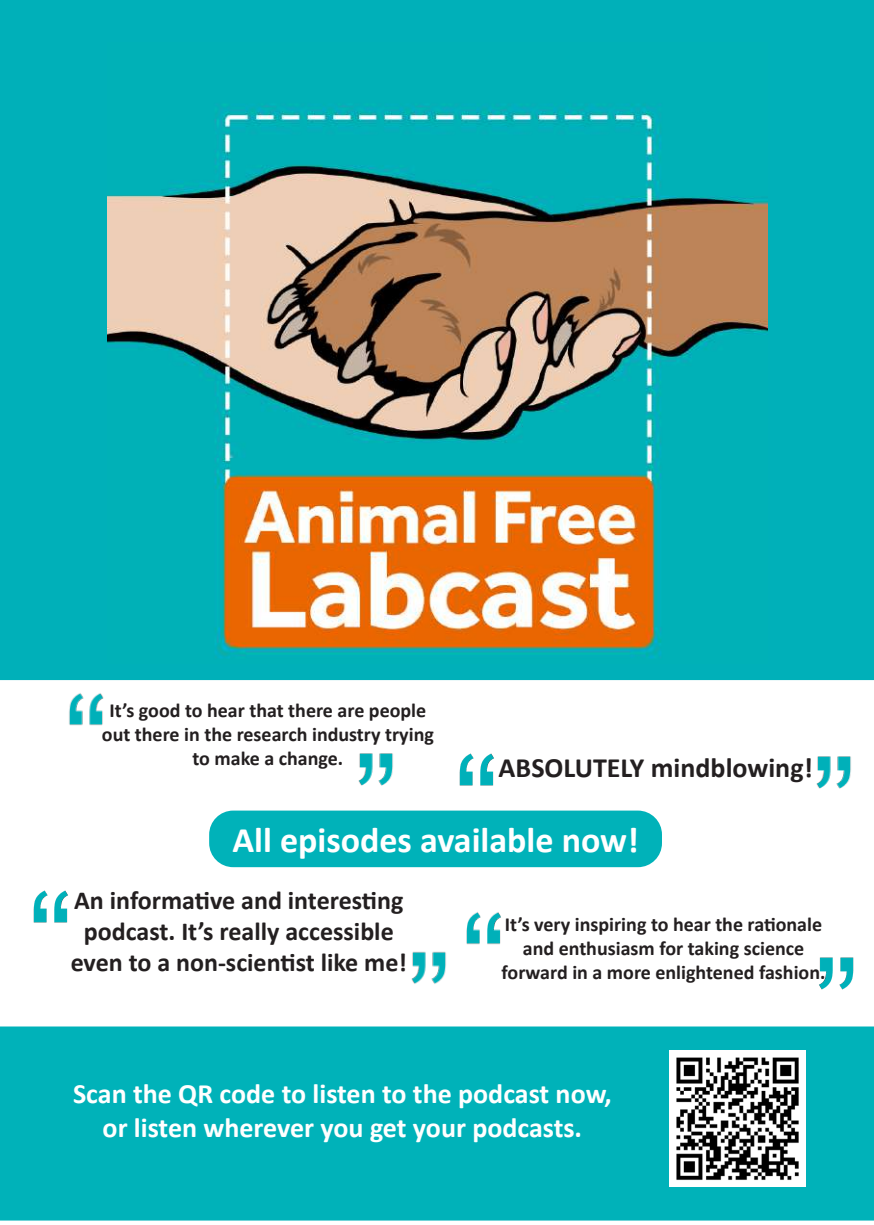
<style>
.page{position:relative;width:874px;height:1225px;background:#fff}
.page>*{position:absolute;margin:0;border:0;box-sizing:border-box;transform-origin:0 0}
.t1{font:700 36px "Calibri";color:#fff}
.t2{font:700 28px/33.6px "Calibri";color:#fff;text-align:center}
.t3{font:700 28px "Calibri";color:#231f20}
.t4{font:700 26px/31.2px "Calibri";color:#231f20;text-align:center}
.t5{font:700 20px/24px "Calibri";color:#231f20;text-align:center}
</style>
<div class="page">
<div style="left:0;top:1026px;width:873px;height:194px;background:#00b2b9"></div>
<div style="left:0;top:0;width:873px;height:680px;background:#00b0b9"></div>
<div style="left:209px;top:810px;width:452px;height:57px;background:#00b2b9;border-radius:24px"></div>
<img style="left:108px;top:43px;width:659px;height:620px">
<img style="left:69px;top:693px;width:35px;height:33px">
<img style="left:33px;top:890px;width:35px;height:33px">
<img style="left:466px;top:912px;width:35px;height:33px">
<img style="left:459px;top:753px;width:35px;height:33px">
<img style="left:816px;top:756px;width:35px;height:33px">
<img style="left:358px;top:753px;width:35px;height:33px">
<img style="left:411px;top:951px;width:35px;height:33px">
<img style="left:819px;top:957px;width:35px;height:33px">
<img style="left:668px;top:1050px;width:136px;height:136px">
<p class="t5" style="left:102px;top:698px;width:333px">It’s good to hear that there are people out there in the research industry trying to make a change.</p>
<h2 class="t3" style="left:498px;top:747px;width:315px">ABSOLUTELY mindblowing!</h2>
<h1 class="t1" style="left:232px;top:814px;width:408px">All episodes available now!</h1>
<h3 class="t4" style="left:71px;top:884px;width:337px">An informative and interesting podcast. It’s really accessible even to a non-scientist like me!</h3>
<p class="t5" style="left:501px;top:912px;width:325px">It’s very inspiring to hear the rationale and enthusiasm for taking science forward in a more enlightened fashion.</p>
<h2 class="t2" style="left:73px;top:1076px;width:540px">Scan the QR code to listen to the podcast now, or listen wherever you get your podcasts.</h2>
</div>
